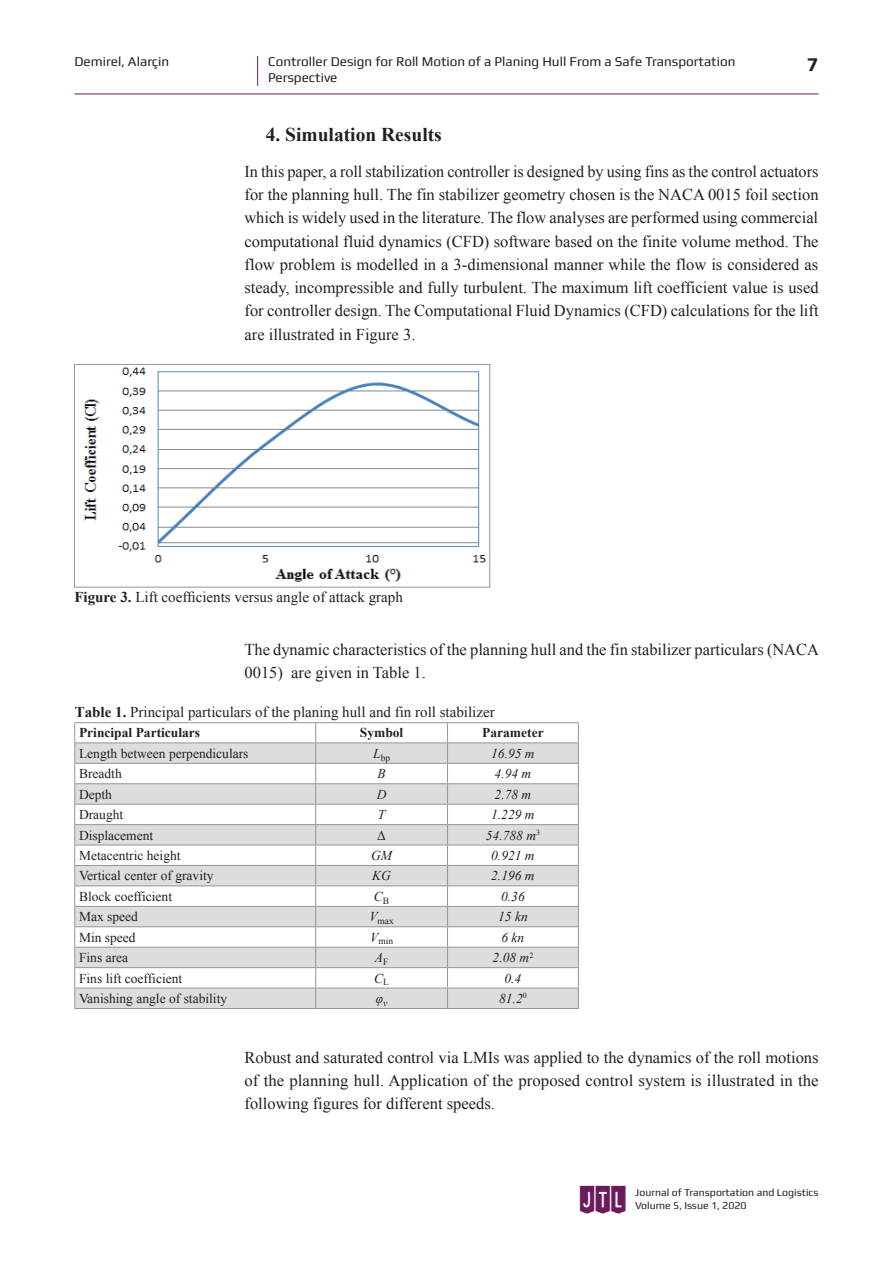
<style>
.page{position:relative;width:893px;height:1263px;background:#fff}
.page>*{position:absolute;margin:0;border:0;box-sizing:border-box;transform-origin:0 0}
.t1{font:33px "KG Chasing Cars";color:#6c1a5b}
.t2{font:700 19.5px "Times New Roman";color:#231f20}
.t3{font:700 19.5px "Play";color:#231f20}
.t4{font:16.5px/23.2px "Times New Roman";color:#231f20;text-align:justify}
.t5{font:15px "Times New Roman";color:#231f20}
.t6{font:13.5px "Times New Roman";color:#231f20}
.t7{font:13.5px/16.2px "Play";color:#231f20}
.t8{font:italic 13.5px "Times New Roman";color:#231f20}
.t9{font:700 13.5px "Times New Roman";color:#231f20}
.t10{font:10.5px/12.6px "Play";color:#231f20}
.t11{font:9.45px "Times New Roman";color:#231f20}
.s1{font-weight:700}
</style>
<div class="page">
<hr style="left:74px;top:94px;width:745px;height:1px;background:#6c1a5b">
<hr style="left:257px;top:56px;width:1px;height:30px;background:#6c1a5b">
<svg style="left:75px;top:743px;width:503px;height:265px;fill:#dcdddf"></svg>
<hr style="left:74px;top:763px;width:242px;height:1px;background:#939598">
<hr style="left:316px;top:763px;width:132px;height:1px;background:#939598">
<hr style="left:448px;top:763px;width:131px;height:1px;background:#939598">
<hr style="left:74px;top:783px;width:242px;height:1px;background:#939598">
<hr style="left:316px;top:783px;width:132px;height:1px;background:#939598">
<hr style="left:448px;top:783px;width:131px;height:1px;background:#939598">
<hr style="left:74px;top:804px;width:242px;height:1px;background:#939598">
<hr style="left:316px;top:804px;width:132px;height:1px;background:#939598">
<hr style="left:448px;top:804px;width:131px;height:1px;background:#939598">
<hr style="left:74px;top:824px;width:242px;height:1px;background:#939598">
<hr style="left:316px;top:824px;width:132px;height:1px;background:#939598">
<hr style="left:448px;top:824px;width:131px;height:1px;background:#939598">
<hr style="left:74px;top:845px;width:242px;height:1px;background:#939598">
<hr style="left:316px;top:845px;width:132px;height:1px;background:#939598">
<hr style="left:448px;top:845px;width:131px;height:1px;background:#939598">
<hr style="left:74px;top:865px;width:242px;height:1px;background:#939598">
<hr style="left:316px;top:865px;width:132px;height:1px;background:#939598">
<hr style="left:448px;top:865px;width:131px;height:1px;background:#939598">
<hr style="left:74px;top:885px;width:242px;height:1px;background:#939598">
<hr style="left:316px;top:885px;width:132px;height:1px;background:#939598">
<hr style="left:448px;top:885px;width:131px;height:1px;background:#939598">
<hr style="left:74px;top:906px;width:242px;height:1px;background:#939598">
<hr style="left:316px;top:906px;width:132px;height:1px;background:#939598">
<hr style="left:448px;top:906px;width:131px;height:1px;background:#939598">
<hr style="left:74px;top:926px;width:242px;height:1px;background:#939598">
<hr style="left:316px;top:926px;width:132px;height:1px;background:#939598">
<hr style="left:448px;top:926px;width:131px;height:1px;background:#939598">
<hr style="left:74px;top:947px;width:242px;height:1px;background:#939598">
<hr style="left:316px;top:947px;width:132px;height:1px;background:#939598">
<hr style="left:448px;top:947px;width:131px;height:1px;background:#939598">
<hr style="left:74px;top:967px;width:242px;height:1px;background:#939598">
<hr style="left:316px;top:967px;width:132px;height:1px;background:#939598">
<hr style="left:448px;top:967px;width:131px;height:1px;background:#939598">
<hr style="left:74px;top:988px;width:242px;height:1px;background:#939598">
<hr style="left:316px;top:988px;width:132px;height:1px;background:#939598">
<svg style="left:315px;top:723px;width:1px;height:285px"></svg>
<hr style="left:448px;top:988px;width:131px;height:1px;background:#939598">
<svg style="left:447px;top:723px;width:1px;height:285px"></svg>
<hr style="left:74px;top:1008px;width:242px;height:1px;background:#939598">
<hr style="left:316px;top:1008px;width:132px;height:1px;background:#939598">
<hr style="left:448px;top:1008px;width:131px;height:1px;background:#939598">
<hr style="left:74px;top:722px;width:242px;height:1px;background:#939598">
<svg style="left:74px;top:723px;width:1px;height:285px"></svg>
<hr style="left:316px;top:722px;width:132px;height:1px;background:#939598">
<hr style="left:448px;top:722px;width:131px;height:1px;background:#939598">
<svg style="left:578px;top:723px;width:1px;height:285px"></svg>
<hr style="left:74px;top:742px;width:242px;height:1px;background:#939598">
<hr style="left:316px;top:742px;width:132px;height:1px;background:#939598">
<hr style="left:448px;top:742px;width:131px;height:1px;background:#939598">
<img style="left:83px;top:367px;width:403px;height:215px">
<div style="left:74px;top:364px;width:416px;height:223px;border:1px solid #939598"></div>
<p class="t7" style="left:74px;top:53px;width:96px">Demirel, Alarçin</p>
<p class="t7" style="left:268px;top:53px;width:469px">Controller Design for Roll Motion of a Planing Hull From a Safe Transportation<br>Perspective</p>
<p class="t3" style="left:807px;top:53px;width:13px">7</p>
<p class="t2" style="left:266px;top:121px;width:178px">4. Simulation Results</p>
<p class="t4" style="left:244px;top:159px;width:576px">In this paper, a roll stabilization controller is designed by using fins as the control actuators for the planning hull. The fin stabilizer geometry chosen is the NACA 0015 foil section which is widely used in the literature. The flow analyses are performed using commercial computational fluid dynamics (CFD) software based on the finite volume method. The flow problem is modelled in a 3-dimensional manner while the flow is considered as steady, incompressible and fully turbulent. The maximum lift coefficient value is used for controller design. The Computational Fluid Dynamics (CFD) calculations for the lift are illustrated in Figure 3.</p>
<p class="t5" style="left:74px;top:587px;width:330px"><span class="s1">Figure 3.</span> Lift coefficients versus angle of attack graph</p>
<p class="t4" style="left:244px;top:637px;width:576px">The dynamic characteristics of the planning hull and the fin stabilizer particulars (NACA<br>0015) are given in Table 1.</p>
<p class="t5" style="left:75px;top:702px;width:421px"><span class="s1">Table 1.</span> Principal particulars of the planing hull and fin roll stabilizer</p>
<p class="t9" style="left:79px;top:723px;width:123px">Principal Particulars</p>
<p class="t9" style="left:360px;top:723px;width:45px">Symbol</p>
<p class="t9" style="left:482px;top:723px;width:63px">Parameter</p>
<p class="t6" style="left:79px;top:744px;width:171px">Length between perpendiculars</p>
<p class="t11" style="left:373px;top:751px;width:18px"><sup>L</sup>bp</p>
<p class="t8" style="left:491px;top:744px;width:45px">16.95 m</p>
<p class="t6" style="left:79px;top:765px;width:44px">Breadth</p>
<p class="t8" style="left:377px;top:764px;width:10px">B</p>
<p class="t8" style="left:495px;top:764px;width:38px">4.94 m</p>
<p class="t6" style="left:79px;top:785px;width:34px">Depth</p>
<p class="t8" style="left:377px;top:785px;width:11px">D</p>
<p class="t8" style="left:495px;top:785px;width:38px">2.78 m</p>
<p class="t6" style="left:79px;top:805px;width:46px">Draught</p>
<p class="t8" style="left:378px;top:805px;width:9px">T</p>
<p class="t8" style="left:491px;top:805px;width:45px">1.229 m</p>
<p class="t6" style="left:79px;top:826px;width:76px">Displacement</p>
<p class="t6" style="left:377px;top:826px;width:10px">Δ</p>
<p class="t8" style="left:486px;top:826px;width:56px">54.788 m<sup>3</sup></p>
<p class="t6" style="left:79px;top:846px;width:103px">Metacentric height</p>
<p class="t8" style="left:371px;top:846px;width:22px">GM</p>
<p class="t8" style="left:491px;top:846px;width:45px">0.921 m</p>
<p class="t6" style="left:79px;top:867px;width:136px">Vertical center of gravity</p>
<p class="t8" style="left:372px;top:866px;width:20px">KG</p>
<p class="t8" style="left:491px;top:866px;width:45px">2.196 m</p>
<p class="t6" style="left:79px;top:887px;width:95px">Block coefficient</p>
<p class="t8" style="left:374px;top:887px;width:17px">C<sub>B</sub></p>
<p class="t8" style="left:501px;top:887px;width:25px">0.36</p>
<p class="t6" style="left:79px;top:908px;width:60px">Max speed</p>
<p class="t11" style="left:369px;top:914px;width:26px"><sup>V</sup>max</p>
<p class="t8" style="left:498px;top:907px;width:31px">15 kn</p>
<p class="t6" style="left:79px;top:928px;width:58px">Min speed</p>
<p class="t11" style="left:370px;top:935px;width:24px"><sup>V</sup>min</p>
<p class="t8" style="left:501px;top:928px;width:24px">6 kn</p>
<p class="t6" style="left:79px;top:948px;width:51px">Fins area</p>
<p class="t8" style="left:375px;top:948px;width:15px">A<sub>F</sub></p>
<p class="t8" style="left:493px;top:948px;width:42px">2.08 m<sup>2</sup></p>
<p class="t6" style="left:79px;top:969px;width:105px">Fins lift coefficient</p>
<p class="t8" style="left:374px;top:969px;width:16px">C<sub>L</sub></p>
<p class="t8" style="left:504px;top:969px;width:18px">0.4</p>
<p class="t6" style="left:79px;top:989px;width:150px">Vanishing angle of stability</p>
<p class="t8" style="left:376px;top:989px;width:13px">φ<sub>v</sub></p>
<p class="t8" style="left:499px;top:989px;width:29px">81.2<sup>0</sup></p>
<p class="t4" style="left:244px;top:1045px;width:576px">Robust and saturated control via LMIs was applied to the dynamics of the roll motions of the planning hull. Application of the proposed control system is illustrated in the following figures for different speeds.</p>
<h1 class="t1" style="left:580px;top:1182px;width:48px">JTL</h1>
<p class="t10" style="left:635px;top:1186px;width:185px">Journal of Transportation and Logistics<br>Volume 5, Issue 1, 2020</p>
</div>
